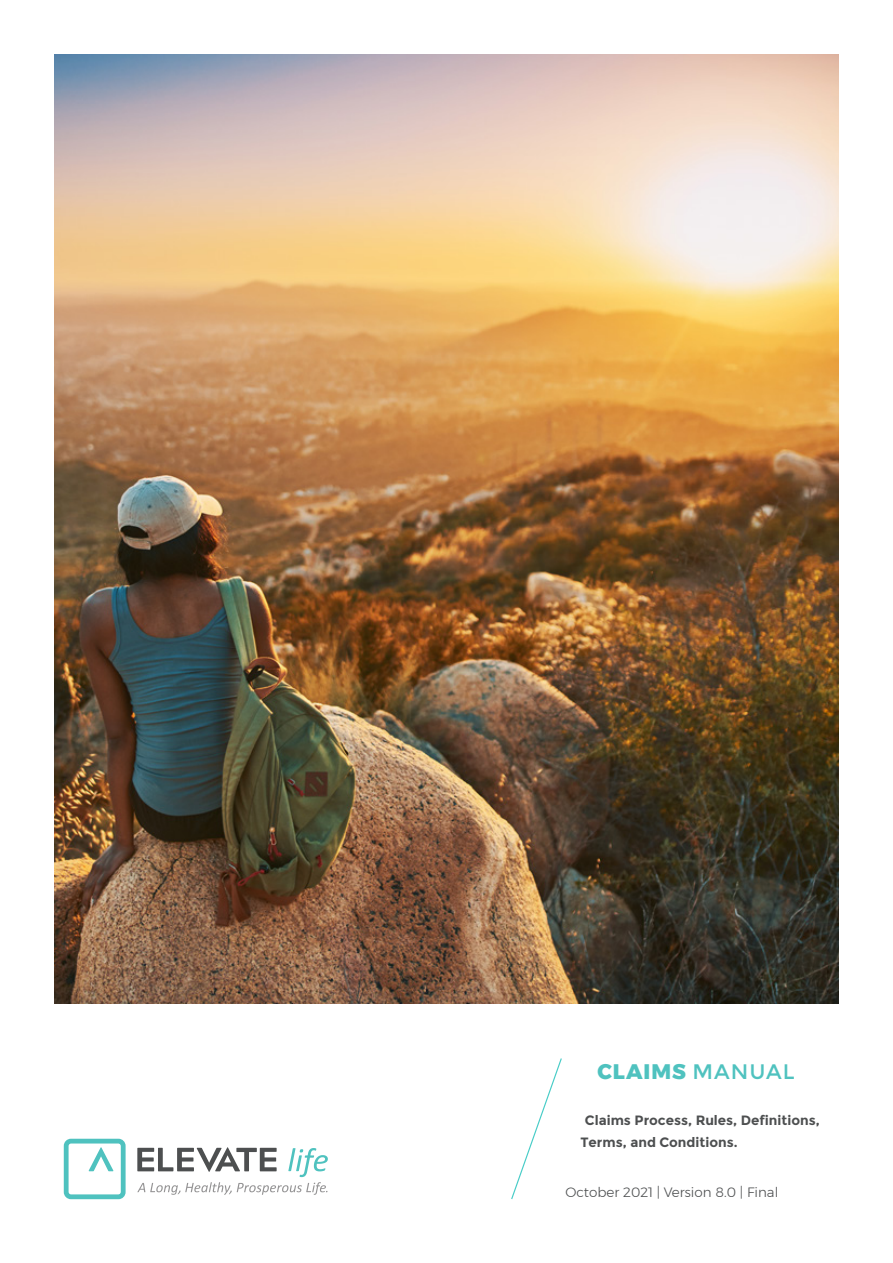
<style>
.page{position:relative;width:893px;height:1263px;background:#fff}
.page>*{position:absolute;margin:0;border:0;box-sizing:border-box;transform-origin:0 0}
.t1{font:800 21px "Montserrat";letter-spacing:.05em;color:#4fc2bf}
.t2{font:700 13.5px/22.5px "Montserrat";color:#4d4f50}
.t3{font:300 13.5px "Montserrat";color:#4d4f50}
.s1{font-weight:400}
</style>
<div class="page">
<img style="left:54px;top:54px;width:785px;height:949px">
<svg style="left:511px;top:1058px;width:51px;height:141px"></svg>
<svg style="left:89px;top:1147px;width:24px;height:24px"></svg>
<div style="left:64px;top:1139px;width:62px;height:60px;border:5px solid #4fc2bf;border-radius:5px"></div>
<svg style="left:137px;top:1147px;width:191px;height:48px"></svg>
<h1 class="t1" style="left:597px;top:1054px;width:199px">CLAIMS <span class="s1">MANUAL</span></h1>
<p class="t2" style="left:580px;top:1109px;width:241px;text-indent:4px">Claims Process, Rules, Definitions,<br>Terms, and Conditions.</p>
<p class="t3" style="left:565px;top:1182px;width:214px">October 2021 | Version 8.0 | Final</p>
</div>
